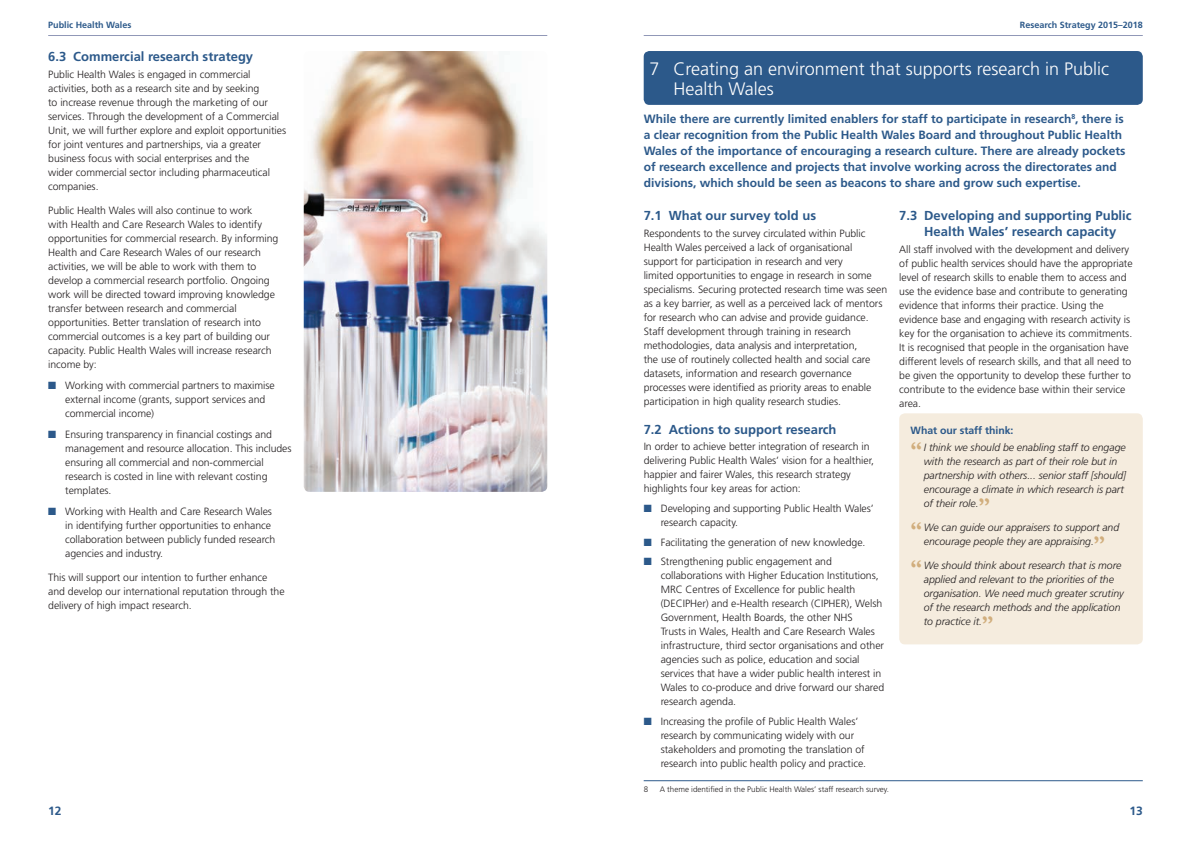
<style>
.page{position:relative;width:1191px;height:842px;background:#fff}
.page>*{position:absolute;margin:0;border:0;box-sizing:border-box;transform-origin:0 0}
.t1{font:300 18px/20px "Frutiger";color:#fff}
.t2{font:700 13px/16px "Frutiger";color:#2c598a}
.t3{font:700 12px/16px "Frutiger";color:#2c598a}
.t4{font:300 10.5px/14px "Frutiger";letter-spacing:-.005em;color:#231f20}
.t5{font:italic 300 10.5px/14px "Frutiger";letter-spacing:-.005em;color:#231f20}
.t6{font:700 9px "Frutiger";color:#2c598a}
.t7{font:300 8px "Frutiger";color:#231f20}
.s1{color:#2c598a}
.s2{font-weight:700;font-style:normal;color:#2c598a}
.s3{font-family:"Garamond";font-weight:700;font-style:normal;font-size:23px;color:#d1ae7d}
</style>
<div class="page">
<div style="left:643px;top:51px;width:499px;height:54px;background:#2c598a;border-radius:6px"></div>
<div style="left:899px;top:413px;width:243px;height:231px;background:#f5ecde;border-radius:6px"></div>
<img style="left:304px;top:51px;width:243px;height:441px">
<hr style="left:643px;top:780px;width:499px;height:1px;background:#2c598a">
<hr style="left:48px;top:35px;width:499px;height:1px;background:#9198b7">
<hr style="left:643px;top:35px;width:499px;height:1px;background:#9198b7">
<p class="t6" style="left:48px;top:19px;width:85px">Public Health Wales</p>
<p class="t6" style="left:1019px;top:19px;width:124px">Research Strategy 2015–2018</p>
<p class="t2" style="left:48px;top:49px;width:206px">6.3 Commercial research strategy</p>
<p class="t4" style="left:48px;top:67px;width:239px">Public Health Wales is engaged in commercial activities, both as a research site and by seeking<br>to increase revenue through the marketing of our services. Through the development of a Commercial Unit, we will further explore and exploit opportunities for joint ventures and partnerships, via a greater business focus with social enterprises and the<br>wider commercial sector including pharmaceutical companies.</p>
<p class="t4" style="left:48px;top:203px;width:232px">Public Health Wales will also continue to work<br>with Health and Care Research Wales to identify opportunities for commercial research. By informing Health and Care Research Wales of our research activities, we will be able to work with them to develop a commercial research portfolio. Ongoing work will be directed toward improving knowledge transfer between research and commercial opportunities. Better translation of research into commercial outcomes is a key part of building our capacity. Public Health Wales will increase research income by:</p>
<p class="t4" style="left:65px;top:378px;width:211px;text-indent:-17px"><span class="s1">■</span> Working with commercial partners to maximise external income (grants, support services and commercial income)</p>
<p class="t4" style="left:65px;top:427px;width:228px;text-indent:-17px"><span class="s1">■</span> Ensuring transparency in financial costings and management and resource allocation. This includes ensuring all commercial and non-commercial research is costed in line with relevant costing templates.</p>
<p class="t4" style="left:65px;top:504px;width:212px;text-indent:-17px"><span class="s1">■</span> Working with Health and Care Research Wales in identifying further opportunities to enhance collaboration between publicly funded research agencies and industry.</p>
<p class="t4" style="left:48px;top:570px;width:238px">This will support our intention to further enhance and develop our international reputation through the delivery of high impact research.</p>
<h1 class="t1" style="left:673px;top:59px;width:437px;text-indent:-24px">7 Creating an environment that supports research in Public<br>Health Wales</h1>
<p class="t3" style="left:643px;top:110px;width:483px">While there are currently limited enablers for staff to participate in research<sup>8</sup>, there is a clear recognition from the Public Health Wales Board and throughout Public Health Wales of the importance of encouraging a research culture. There are already pockets of research excellence and projects that involve working across the directorates and divisions, which should be seen as beacons to share and grow such expertise.</p>
<p class="t2" style="left:643px;top:207px;width:174px">7.1 What our survey told us</p>
<p class="t4" style="left:643px;top:226px;width:245px">Respondents to the survey circulated within Public Health Wales perceived a lack of organisational support for participation in research and very<br>limited opportunities to engage in research in some specialisms. Securing protected research time was seen as a key barrier, as well as a perceived lack of mentors for research who can advise and provide guidance.<br>Staff development through training in research methodologies, data analysis and interpretation,<br>the use of routinely collected health and social care datasets, information and research governance processes were identified as priority areas to enable participation in high quality research studies.</p>
<p class="t2" style="left:643px;top:421px;width:194px">7.2 Actions to support research</p>
<p class="t4" style="left:643px;top:440px;width:232px">In order to achieve better integration of research in delivering Public Health Wales’ vision for a healthier, happier and fairer Wales, this research strategy highlights four key areas for action:</p>
<p class="t4" style="left:660px;top:501px;width:215px;text-indent:-17px"><span class="s1">■</span> Developing and supporting Public Health Wales’ research capacity.</p>
<p class="t4" style="left:643px;top:535px;width:223px"><span class="s1">■</span> Facilitating the generation of new knowledge.</p>
<p class="t4" style="left:660px;top:555px;width:225px;text-indent:-17px"><span class="s1">■</span> Strengthening public engagement and collaborations with Higher Education Institutions, MRC Centres of Excellence for public health (DECIPHer) and e-Health research (CIPHER), Welsh Government, Health Boards, the other NHS<br>Trusts in Wales, Health and Care Research Wales infrastructure, third sector organisations and other agencies such as police, education and social services that have a wider public health interest in Wales to co-produce and drive forward our shared research agenda.</p>
<p class="t4" style="left:660px;top:714px;width:207px;text-indent:-17px"><span class="s1">■</span> Increasing the profile of Public Health Wales’ research by communicating widely with our stakeholders and promoting the translation of research into public health policy and practice.</p>
<p class="t7" style="left:643px;top:784px;width:6px">8</p>
<p class="t7" style="left:659px;top:784px;width:231px">A theme identified in the Public Health Wales’ staff research survey.</p>
<p class="t2" style="left:924px;top:207px;width:209px;text-indent:-25px">7.3 Developing and supporting Public<br>Health Wales’ research capacity</p>
<p class="t4" style="left:899px;top:242px;width:235px">All staff involved with the development and delivery of public health services should have the appropriate level of research skills to enable them to access and use the evidence base and contribute to generating evidence that informs their practice. Using the evidence base and engaging with research activity is key for the organisation to achieve its commitments.<br>It is recognised that people in the organisation have different levels of research skills, and that all need to be given the opportunity to develop these further to contribute to the evidence base within their service area.</p>
<p class="t5" style="left:910px;top:422px;width:217px;line-height:16.8px"><span class="s2">What our staff think:<br></span><span class="s3">“</span> I think we should be enabling staff to engage</p>
<p class="t5" style="left:923px;top:454px;width:204px">with the research as part of their role but in partnership with others... senior staff [should] encourage a climate in which research is part of their role.<span class="s3">”</span></p>
<p class="t5" style="left:910px;top:520px;width:210px;text-align:center"><span class="s3">“</span> We can guide our appraisers to support and encourage people they are appraising.<span class="s3">”</span></p>
<p class="t5" style="left:923px;top:558px;width:201px;text-indent:-13px"><span class="s3">“</span> We should think about research that is more applied and relevant to the priorities of the organisation. We need much greater scrutiny of the research methods and the application to practice it.<span class="s3">”</span></p>
<p class="t3" style="left:48px;top:803px;width:15px">12</p>
<p class="t3" style="left:1129px;top:803px;width:15px">13</p>
</div>
